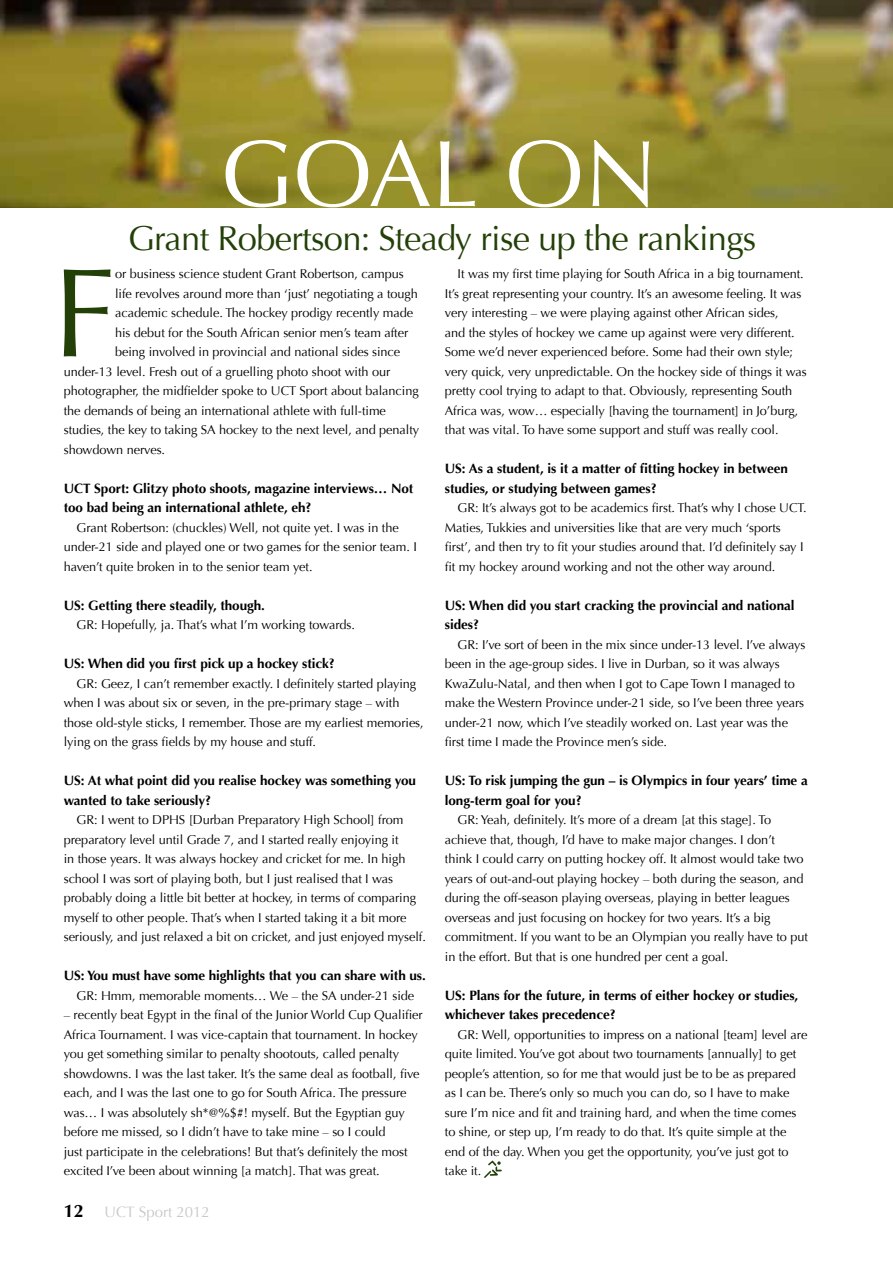
<style>
.page{position:relative;width:893px;height:1263px;background:#fff}
.page>*{position:absolute;margin:0;border:0;box-sizing:border-box;transform-origin:0 0}
.t1{font:126.6px "Optima";color:#224007}
.t2{font:94.5px "Optima";color:#fff}
.t3{font:34.5px "Optima";letter-spacing:-.02em;color:#224007}
.t4{font:700 18px "Optima";color:#000}
.t5{font:15px "Optima";color:#c7c8ca}
.t6{font:700 13.5px/19.5px "Optima";letter-spacing:-.005em;color:#000}
.t7{font:12.75px/19.5px "Optima";letter-spacing:-.005em;color:#000}
</style>
<div class="page">
<img style="left:0;top:0;width:893px;height:208px">
<svg style="left:484px;top:1160px;width:18px;height:18px"></svg>
<h2 class="t2" style="left:220px;top:119px;width:439px">GOAL ON</h2>
<h3 class="t3" style="left:128px;top:218px;width:630px">Grant Robertson: Steady rise up the rankings</h3>
<h1 class="t1" style="left:52px;top:240px;width:65px">F</h1>
<p class="t7" style="left:115px;top:264px;width:290px">or business science student Grant Robertson, campus</p>
<p class="t7" style="left:115px;top:284px;width:304px">life revolves around more than ‘just’ negotiating a tough</p>
<p class="t7" style="left:115px;top:303px;width:300px">academic schedule. The hockey prodigy recently made</p>
<p class="t7" style="left:115px;top:323px;width:295px">his debut for the South African senior men’s team after</p>
<p class="t7" style="left:115px;top:342px;width:287px">being involved in provincial and national sides since</p>
<p class="t7" style="left:64px;top:362px;width:328px">under-13 level. Fresh out of a gruelling photo shoot with our</p>
<p class="t7" style="left:64px;top:381px;width:357px">photographer, the midfielder spoke to UCT Sport about balancing</p>
<p class="t7" style="left:64px;top:401px;width:324px">the demands of being an international athlete with full-time</p>
<p class="t7" style="left:64px;top:420px;width:357px">studies, the key to taking SA hockey to the next level, and penalty</p>
<p class="t7" style="left:64px;top:440px;width:103px">showdown nerves.</p>
<p class="t6" style="left:64px;top:479px;width:351px">UCT Sport: Glitzy photo shoots, magazine interviews… Not too bad being an international athlete, eh?</p>
<p class="t7" style="left:64px;top:518px;width:355px;text-indent:13px">Grant Robertson: (chuckles) Well, not quite yet. I was in the under-21 side and played one or two games for the senior team. I haven’t quite broken in to the senior team yet.</p>
<p class="t6" style="left:64px;top:596px;width:203px">US: Getting there steadily, though.</p>
<p class="t7" style="left:77px;top:615px;width:280px">GR: Hopefully, ja. That’s what I’m working towards.</p>
<p class="t6" style="left:64px;top:654px;width:272px">US: When did you first pick up a hockey stick?</p>
<p class="t7" style="left:64px;top:674px;width:361px;text-indent:13px">GR: Geez, I can’t remember exactly. I definitely started playing when I was about six or seven, in the pre-primary stage – with those old-style sticks, I remember. Those are my earliest memories, lying on the grass fields by my house and stuff.</p>
<p class="t6" style="left:64px;top:771px;width:354px">US: At what point did you realise hockey was something you wanted to take seriously?</p>
<p class="t7" style="left:64px;top:810px;width:364px;text-indent:13px">GR: I went to DPHS [Durban Preparatory High School] from preparatory level until Grade 7, and I started really enjoying it<br>in those years. It was always hockey and cricket for me. In high school I was sort of playing both, but I just realised that I was probably doing a little bit better at hockey, in terms of comparing myself to other people. That’s when I started taking it a bit more seriously, and just relaxed a bit on cricket, and just enjoyed myself.</p>
<p class="t6" style="left:64px;top:966px;width:364px">US: You must have some highlights that you can share with us.</p>
<p class="t7" style="left:77px;top:986px;width:339px">GR: Hmm, memorable moments… We – the SA under-21 side</p>
<p class="t7" style="left:64px;top:1005px;width:360px">– recently beat Egypt in the final of the Junior World Cup Qualifier Africa Tournament. I was vice-captain that tournament. In hockey you get something similar to penalty shootouts, called penalty showdowns. I was the last taker. It’s the same deal as football, five each, and I was the last one to go for South Africa. The pressure was… I was absolutely sh*@%$#! myself. But the Egyptian guy before me missed, so I didn’t have to take mine – so I could<br>just participate in the celebrations! But that’s definitely the most excited I’ve been about winning [a match]. That was great.</p>
<h3 class="t4" style="left:64px;top:1200px;width:22px">12</h3>
<p class="t5" style="left:105px;top:1203px;width:107px">UCT Sport 2012</p>
<p class="t7" style="left:445px;top:264px;width:363px;text-indent:13px">It was my first time playing for South Africa in a big tournament.<br>It’s great representing your country. It’s an awesome feeling. It was very interesting – we were playing against other African sides,<br>and the styles of hockey we came up against were very different.<br>Some we’d never experienced before. Some had their own style; very quick, very unpredictable. On the hockey side of things it was pretty cool trying to adapt to that. Obviously, representing South Africa was, wow… especially [having the tournament] in Jo’burg, that was vital. To have some support and stuff was really cool.</p>
<p class="t6" style="left:445px;top:459px;width:345px">US: As a student, is it a matter of fitting hockey in between studies, or studying between games?</p>
<p class="t7" style="left:445px;top:498px;width:363px;text-indent:13px">GR: It’s always got to be academics first. That’s why I chose UCT.<br>Maties, Tukkies and universities like that are very much ‘sports first’, and then try to fit your studies around that. I’d definitely say I fit my hockey around working and not the other way around.</p>
<p class="t6" style="left:445px;top:596px;width:351px">US: When did you start cracking the provincial and national sides?</p>
<p class="t7" style="left:445px;top:635px;width:362px;text-indent:13px">GR: I’ve sort of been in the mix since under-13 level. I’ve always been in the age-group sides. I live in Durban, so it was always KwaZulu-Natal, and then when I got to Cape Town I managed to make the Western Province under-21 side, so I’ve been three years under-21 now, which I’ve steadily worked on. Last year was the first time I made the Province men’s side.</p>
<p class="t6" style="left:445px;top:771px;width:364px">US: To risk jumping the gun – is Olympics in four years’ time a long-term goal for you?</p>
<p class="t7" style="left:445px;top:810px;width:365px;text-indent:13px">GR: Yeah, definitely. It’s more of a dream [at this stage]. To achieve that, though, I’d have to make major changes. I don’t<br>think I could carry on putting hockey off. It almost would take two years of out-and-out playing hockey – both during the season, and during the off-season playing overseas, playing in better leagues overseas and just focusing on hockey for two years. It’s a big commitment. If you want to be an Olympian you really have to put in the effort. But that is one hundred per cent a goal.</p>
<p class="t6" style="left:445px;top:986px;width:355px">US: Plans for the future, in terms of either hockey or studies, whichever takes precedence?</p>
<p class="t7" style="left:445px;top:1025px;width:364px;text-indent:13px">GR: Well, opportunities to impress on a national [team] level are quite limited. You’ve got about two tournaments [annually] to get people’s attention, so for me that would just be to be as prepared as I can be. There’s only so much you can do, so I have to make sure I’m nice and fit and training hard, and when the time comes to shine, or step up, I’m ready to do that. It’s quite simple at the end of the day. When you get the opportunity, you’ve just got to take it.</p>
</div>
